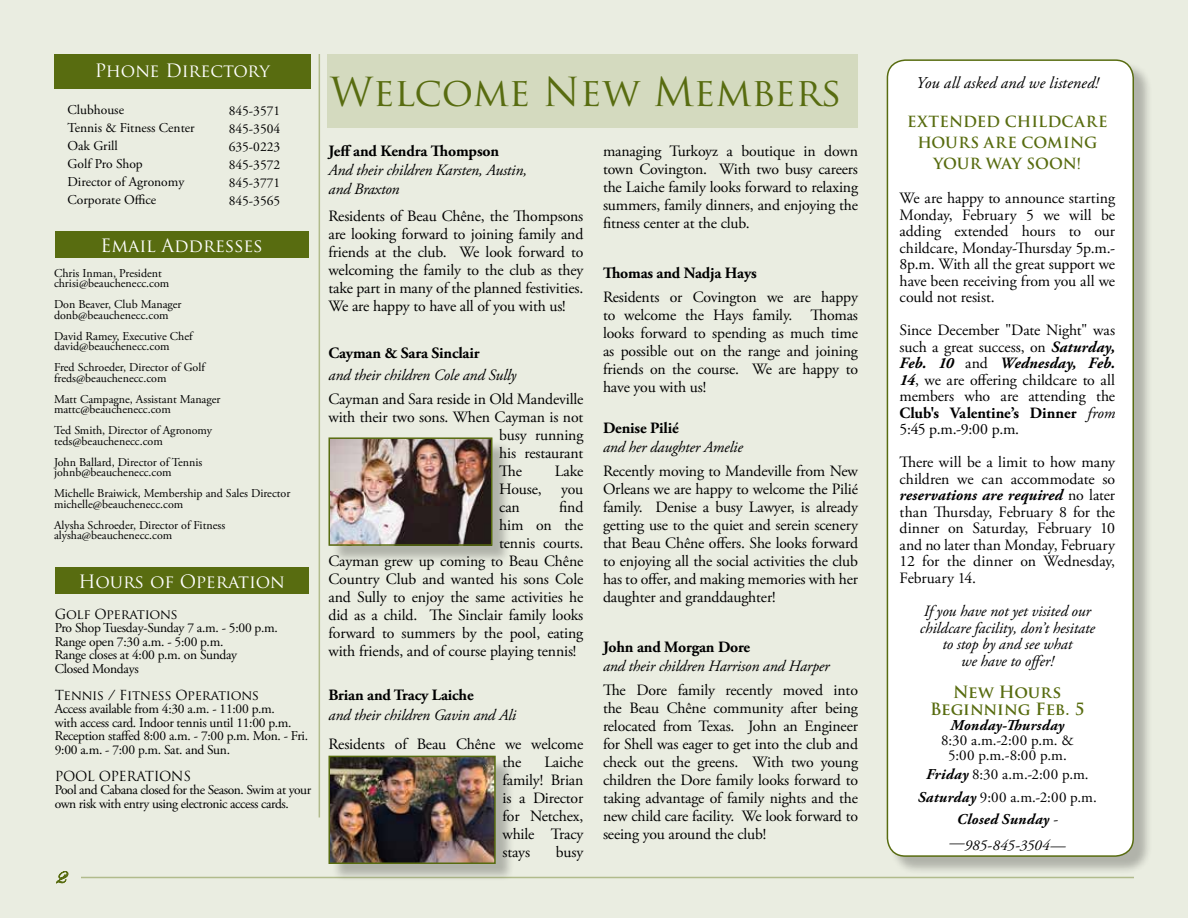
<style>
.page{position:relative;width:1188px;height:918px;background:#eaede1}
.page>*{position:absolute;margin:0;border:0;box-sizing:border-box;transform-origin:0 0}
.t1{font:39px "Trajan Pro";color:#586c10}
.t2{font:18px "Trajan Pro";letter-spacing:-.01em;color:#fff}
.t3{font:italic 16.5px "Adobe Garamond Pro";letter-spacing:.005em;color:#000}
.t4{font:700 16.5px/16.5px "Trajan Pro";letter-spacing:-.01em;color:#586c10;text-align:center}
.t5{font:15.75px/18px "Adobe Garamond Pro";letter-spacing:-.01em;color:#000;text-align:justify}
.t6{font:italic 15.75px/16.5px "Adobe Garamond Pro";letter-spacing:-.01em;color:#000}
.t7{font:700 15.75px "Adobe Garamond Pro";letter-spacing:-.01em;color:#000}
.t8{font:15px/22.5px "Adobe Garamond Pro";letter-spacing:.025em;color:#000;text-align:center}
.t9{font:700 15px/21px "Trajan Pro";letter-spacing:.005em;color:#586c10;text-align:center}
.t10{font:italic 700 15px "Adobe Garamond Pro";letter-spacing:.02em;color:#000}
.t11{font:italic 15px "Adobe Garamond Pro";letter-spacing:-.005em;color:#000}
.t12{font:13.5px/13.5px "Adobe Garamond Pro";letter-spacing:-.02em;color:#000}
.t13{font:13.5px/18px "Adobe Garamond Pro";color:#000}
.t14{font:13.5px "Trajan Pro";letter-spacing:-.02em;color:#000}
.t15{font:12px/10.5px "Adobe Garamond Pro";color:#000}
.s1{font-weight:700;font-style:italic}
.s2{font-weight:700}
.s3{font-style:italic}
</style>
<div class="page">
<div style="left:889px;top:62px;width:263px;height:813px;background:#000;opacity:.25"></div>
<div style="left:887px;top:60px;width:246px;height:796px;background:#fff;border-radius:18px"></div>
<div style="left:887px;top:59px;width:247px;height:798px;border:2px solid #586c10;border-radius:18px"></div>
<div style="left:327px;top:54px;width:531px;height:73px;background:#d4dabf"></div>
<hr style="left:319px;top:54px;width:1px;height:764px;background:#b1bb8c">
<div style="left:54px;top:54px;width:256px;height:34px;background:#586c10"></div>
<div style="left:55px;top:231px;width:254px;height:27px;background:#586c10"></div>
<div style="left:55px;top:567px;width:254px;height:27px;background:#586c10"></div>
<hr style="left:81px;top:877px;width:1053px;height:1px;background:#b1bb8c">
<svg style="left:56px;top:871px;width:13px;height:13px"></svg>
<div style="left:331px;top:758px;width:183px;height:125px;background:#000;opacity:.25"></div>
<img style="left:331px;top:759px;width:162px;height:102px">
<div style="left:328px;top:756px;width:168px;height:108px;border:2px solid #586c10"></div>
<div style="left:331px;top:440px;width:180px;height:124px;background:#000;opacity:.25"></div>
<img style="left:331px;top:440px;width:158px;height:103px">
<div style="left:328px;top:437px;width:164px;height:109px;border:2px solid #586c10"></div>
<p class="t2" style="left:95px;top:59px;width:177px">Phone Directory</p>
<p class="t13" style="left:68px;top:102px;width:129px">Clubhouse<br>Tennis &amp; Fitness Center<br>Oak Grill<br>Golf Pro Shop<br>Director of Agronomy<br>Corporate Office</p>
<p class="t12" style="left:229px;top:102px;width:53px;line-height:18px;text-align:justify">845-3571<br>845-3504<br>635-0223<br>845-3572<br>845-3771<br>845-3565</p>
<p class="t2" style="left:100px;top:234px;width:164px">Email Addresses</p>
<p class="t15" style="left:54px;top:268px;width:117px">Chris Inman, President chrisi@beauchenecc.com</p>
<p class="t15" style="left:54px;top:299px;width:129px">Don Beaver, Club Manager donb@beauchenecc.com</p>
<p class="t15" style="left:54px;top:331px;width:140px">David Ramey, Executive Chef david@beauchenecc.com</p>
<p class="t15" style="left:54px;top:362px;width:152px">Fred Schroeder, Director of Golf freds@beauchenecc.com</p>
<p class="t15" style="left:54px;top:394px;width:168px">Matt Campagne, Assistant Manager mattc@beauchenecc.com</p>
<p class="t15" style="left:54px;top:425px;width:160px">Ted Smith, Director of Agronomy teds@beauchenecc.com</p>
<p class="t15" style="left:54px;top:457px;width:150px">John Ballard, Director of Tennis johnb@beauchenecc.com</p>
<p class="t15" style="left:54px;top:488px;width:238px">Michelle Braiwick, Membership and Sales Director michelle@beauchenecc.com</p>
<p class="t15" style="left:54px;top:520px;width:173px">Alysha Schroeder, Director of Fitness alysha@beauchenecc.com</p>
<p class="t2" style="left:78px;top:570px;width:208px">Hours of Operation</p>
<p class="t14" style="left:55px;top:605px;width:125px">Golf Operations</p>
<p class="t12" style="left:55px;top:622px;width:225px">Pro Shop Tuesday-Sunday 7 a.m. - 5:00 p.m.<br>Range open 7:30 a.m. - 5:00 p.m.<br>Range closes at 4:00 p.m. on Sunday<br>Closed Mondays</p>
<p class="t14" style="left:55px;top:686px;width:206px">Tennis / Fitness Operations</p>
<p class="t12" style="left:55px;top:703px;width:255px">Access available from 4:30 a.m. - 11:00 p.m.<br>with access card. Indoor tennis until 11:00 p.m.<br>Reception staffed 8:00 a.m. - 7:00 p.m. Mon. - Fri.<br>9:00 a.m. - 7:00 p.m. Sat. and Sun.</p>
<p class="t14" style="left:55px;top:767px;width:138px">POOL OPERATIONS</p>
<p class="t12" style="left:55px;top:784px;width:258px">Pool and Cabana closed for the Season. Swim at your own risk with entry using electronic access cards.</p>
<h1 class="t1" style="left:330px;top:67px;width:513px">Welcome New Members</h1>
<p class="t5" style="left:603px;top:143px;width:257px">managing Turkoyz a boutique in down town Covington. With two busy careers the Laiche family looks forward to relaxing summers, family dinners, and enjoying the fitness center at the club.</p>
<p class="t7" style="left:603px;top:263px;width:155px">Thomas and Nadja Hays</p>
<p class="t5" style="left:603px;top:289px;width:257px">Residents or Covington we are happy to welcome the Hays family. Thomas looks forward to spending as much time as possible out on the range and joining friends on the course. We are happy to have you with us!</p>
<p class="t7" style="left:603px;top:419px;width:77px">Denise Pilié</p>
<p class="t6" style="left:603px;top:439px;width:141px">and her daughter Amelie</p>
<p class="t5" style="left:603px;top:463px;width:257px">Recently moving to Mandeville from New Orleans we are happy to welcome the Pilié family. Denise a busy Lawyer, is already getting use to the quiet and serein scenery that Beau Chêne offers. She looks forward to enjoying all the social activities the club has to offer, and making memories with her daughter and granddaughter!</p>
<p class="t7" style="left:603px;top:638px;width:149px">John and Morgan Dore</p>
<p class="t6" style="left:603px;top:658px;width:228px">and their children Harrison and Harper</p>
<p class="t5" style="left:603px;top:682px;width:257px">The Dore family recently moved into the Beau Chêne community after being relocated from Texas. John an Engineer for Shell was eager to get into the club and check out the greens. With two young children the Dore family looks forward to taking advantage of family nights and the new child care facility. We look forward to seeing you around the club!</p>
<p class="t7" style="left:328px;top:142px;width:172px">Jeff and Kendra Thompson</p>
<p class="t6" style="left:328px;top:161px;width:200px;line-height:18.8px">And their children Karsten, Austin, and Braxton</p>
<p class="t5" style="left:328px;top:208px;width:256px">Residents of Beau Chêne, the Thompsons are looking forward to joining family and friends at the club. We look forward to welcoming the family to the club as they take part in many of the planned festivities.<br>We are happy to have all of you with us!</p>
<p class="t7" style="left:328px;top:344px;width:153px">Cayman &amp; Sara Sinclair</p>
<p class="t6" style="left:328px;top:367px;width:189px">and their children Cole and Sully</p>
<p class="t5" style="left:328px;top:391px;width:256px">Cayman and Sara reside in Old Mandeville</p>
<p class="t5" style="left:328px;top:409px;width:256px">with their two sons. When Cayman is not</p>
<p class="t5" style="left:499px;top:427px;width:86px">busy running</p>
<p class="t5" style="left:499px;top:445px;width:86px">his restaurant</p>
<p class="t5" style="left:499px;top:463px;width:24px">The</p>
<p class="t5" style="left:499px;top:463px;width:86px;text-indent:56px">Lake House, you can</p>
<p class="t5" style="left:559px;top:499px;width:26px">find</p>
<p class="t5" style="left:499px;top:517px;width:86px">him on the</p>
<p class="t5" style="left:499px;top:535px;width:86px">tennis courts.</p>
<p class="t5" style="left:328px;top:553px;width:256px">Cayman grew up coming to Beau Chêne</p>
<p class="t5" style="left:328px;top:571px;width:256px">Country Club and wanted his sons Cole</p>
<p class="t5" style="left:328px;top:589px;width:256px">and Sully to enjoy the same activities he</p>
<p class="t5" style="left:328px;top:607px;width:256px">did as a child. The Sinclair family looks</p>
<p class="t5" style="left:328px;top:625px;width:256px">forward to summers by the pool, eating</p>
<p class="t5" style="left:328px;top:643px;width:249px">with friends, and of course playing tennis!</p>
<p class="t7" style="left:328px;top:686px;width:147px">Brian and Tracy Laiche</p>
<p class="t6" style="left:328px;top:707px;width:189px">and their children Gavin and Ali</p>
<p class="t5" style="left:502px;top:736px;width:82px;text-indent:-174px">Residents of Beau Chêne we welcome the</p>
<p class="t5" style="left:502px;top:754px;width:82px;text-indent:42px">Laiche family! Brian is a Director for Netchex, while Tracy stays</p>
<p class="t5" style="left:556px;top:844px;width:29px">busy</p>
<p class="t3" style="left:916px;top:73px;width:184px">You all asked and we listened!</p>
<p class="t9" style="left:907px;top:111px;width:202px">EXTENDED CHILDCARE<br>HOURS ARE COMING<br>YOUR WAY SOON!</p>
<p class="t5" style="left:900px;top:191px;width:217px;line-height:16.5px">We are happy to announce starting Monday, February 5 we will be adding extended hours to our childcare, Monday-Thursday 5p.m.- 8p.m. With all the great support we have been receiving from you all we could not resist.</p>
<p class="t5" style="left:900px;top:323px;width:217px;line-height:16.5px">Since December "Date Night" was such a great success, on <span class="s1">Saturday, Feb. 10</span> and <span class="s1">Wednesday, Feb.<br>14</span>, we are offering childcare to all members who are attending the <span class="s2">Club's Valentine’s Dinner</span> <span class="s3">from </span>5:45 p.m.-9:00 p.m.</p>
<p class="t5" style="left:900px;top:455px;width:217px;line-height:16.5px">There will be a limit to how many children we can accommodate so <span class="s1">reservations are required</span> no later than Thursday, February 8 for the dinner on Saturday, February 10 and no later than Monday, February 12 for the dinner on Wednesday, February 14.</p>
<p class="t6" style="left:920px;top:603px;width:176px;text-align:center">If you have not yet visited our childcare facility, don’t hesitate to stop by and see what<br>we have to offer!</p>
<p class="t4" style="left:930px;top:684px;width:156px">New Hours<br>Beginning Feb. 5</p>
<p class="t10" style="left:951px;top:716px;width:115px">Monday-Thursday</p>
<p class="t8" style="left:941px;top:733px;width:134px;line-height:15px">8:30 a.m.-2:00 p.m. &amp;<br>5:00 p.m.-8:00 p.m.</p>
<p class="t8" style="left:918px;top:764px;width:181px"><span class="s1">Friday</span> 8:30 a.m.-2:00 p.m.<br><span class="s1">Saturday</span> 9:00 a.m.-2:00 p.m.<br><span class="s1">Closed Sunday</span> <span class="s3">-</span></p>
<p class="t11" style="left:949px;top:836px;width:118px">—985-845-3504—</p>
</div>
